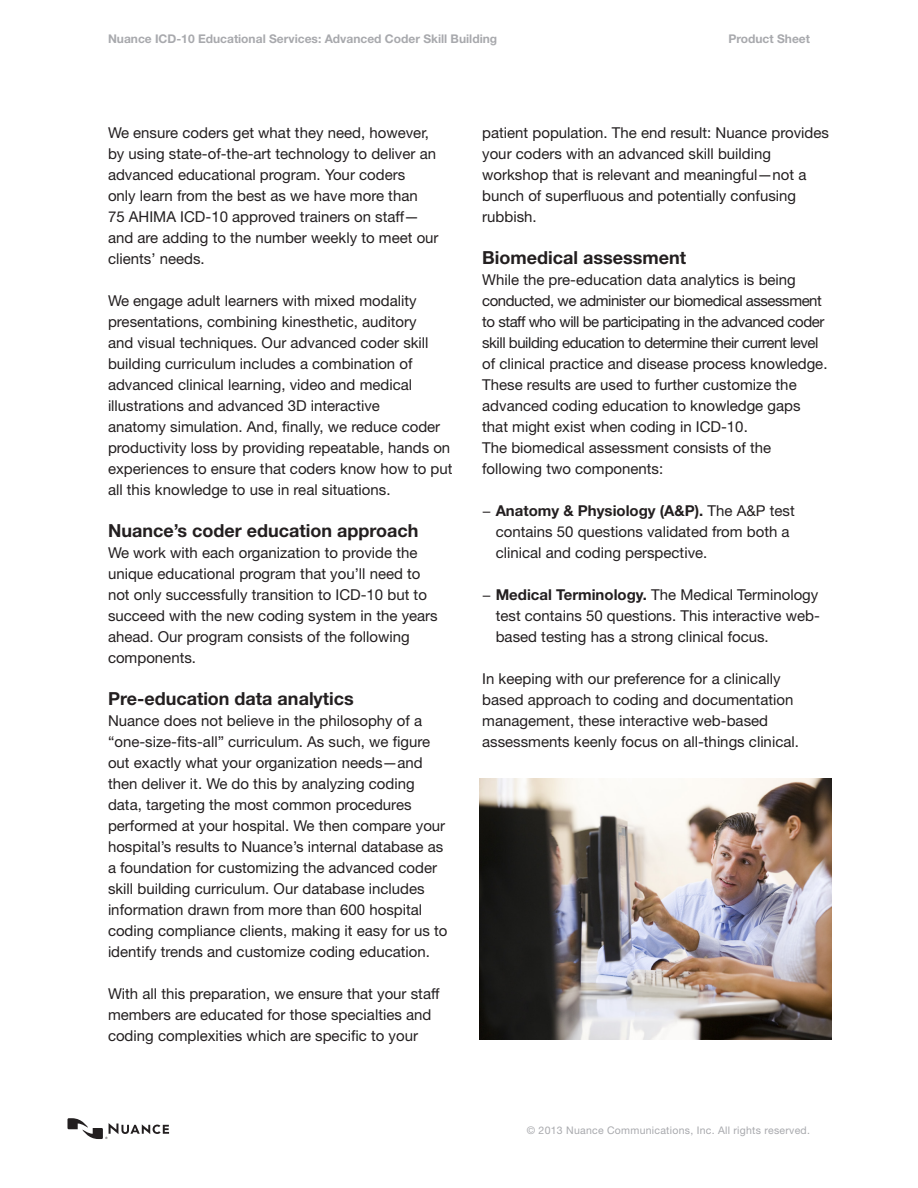
<style>
.page{position:relative;width:918px;height:1188px;background:#fff}
.page>*{position:absolute;margin:0;border:0;box-sizing:border-box;transform-origin:0 0}
.Subhead{font:700 18px "Helvetica Neue LT";color:#231f20}
.body_copy_no_spacing{font:15px/21px "Helvetica Neue LT";color:#231f20}
.Subhead-2{font:15px/21px "Helvetica Neue LT";color:#231f20}
.t1{font:700 12px "Helvetica Neue LT";color:#a8a9ad}
.t2{font:10.5px "Helvetica Neue LT";letter-spacing:.025em;color:#a8a9ad}
.s1{font-weight:700}
</style>
<div class="page">
<svg style="left:68px;top:1118px;width:101px;height:21px"></svg>
<img style="left:479px;top:778px;width:353px;height:262px">
<p class="t1" style="left:108px;top:31px;width:391px">Nuance ICD-10 Educational Services: Advanced Coder Skill Building</p>
<p class="t1" style="left:728px;top:31px;width:83px">Product Sheet</p>
<p class="body_copy_no_spacing" style="left:108px;top:122px;width:332px">We ensure coders get what they need, however, by using state-of-the-art technology to deliver an advanced educational program. Your coders<br>only learn from the best as we have more than<br>75 AHIMA ICD-10 approved trainers on staff— and are adding to the number weekly to meet our clients’ needs.</p>
<p class="body_copy_no_spacing" style="left:108px;top:290px;width:346px">We engage adult learners with mixed modality presentations, combining kinesthetic, auditory<br>and visual techniques. Our advanced coder skill building curriculum includes a combination of advanced clinical learning, video and medical illustrations and advanced 3D interactive<br>anatomy simulation. And, finally, we reduce coder productivity loss by providing repeatable, hands on experiences to ensure that coders know how to put all this knowledge to use in real situations.</p>
<p class="Subhead" style="left:108px;top:519px;width:312px">Nuance’s coder education approach</p>
<p class="body_copy_no_spacing" style="left:108px;top:542px;width:331px">We work with each organization to provide the unique educational program that you’ll need to not only successfully transition to ICD-10 but to succeed with the new coding system in the years ahead. Our program consists of the following components.</p>
<p class="Subhead" style="left:108px;top:687px;width:247px">Pre-education data analytics</p>
<p class="Subhead-2" style="left:108px;top:710px;width:341px">Nuance does not believe in the philosophy of a “one-size-fits-all” curriculum. As such, we figure out exactly what your organization needs—and then deliver it. We do this by analyzing coding data, targeting the most common procedures performed at your hospital. We then compare your hospital’s results to Nuance’s internal database as a foundation for customizing the advanced coder skill building curriculum. Our database includes information drawn from more than 600 hospital coding compliance clients, making it easy for us to identify trends and customize coding education.</p>
<p class="body_copy_no_spacing" style="left:108px;top:983px;width:333px">With all this preparation, we ensure that your staff members are educated for those specialties and coding complexities which are specific to your</p>
<p class="body_copy_no_spacing" style="left:482px;top:122px;width:348px">patient population. The end result: Nuance provides your coders with an advanced skill building workshop that is relevant and meaningful—not a bunch of superfluous and potentially confusing rubbish.</p>
<p class="Subhead" style="left:482px;top:246px;width:205px">Biomedical assessment</p>
<p class="body_copy_no_spacing" style="left:482px;top:269px;width:347px">While the pre-education data analytics is being conducted, we administer our biomedical assessment to staff who will be participating in the advanced coder skill building education to determine their current level of clinical practice and disease process knowledge.<br>These results are used to further customize the advanced coding education to knowledge gaps that might exist when coding in ICD-10.</p>
<p class="body_copy_no_spacing" style="left:482px;top:437px;width:290px">The biomedical assessment consists of the following two components:</p>
<p class="body_copy_no_spacing" style="left:496px;top:500px;width:301px;text-indent:-14px">− <span class="s1">Anatomy &amp; Physiology (A&amp;P).</span> The A&amp;P test contains 50 questions validated from both a clinical and coding perspective.</p>
<p class="body_copy_no_spacing" style="left:496px;top:584px;width:326px;text-align:justify;text-indent:-14px">− <span class="s1">Medical Terminology.</span> The Medical Terminology test contains 50 questions. This interactive web&shy;based testing has a strong clinical focus.</p>
<p class="body_copy_no_spacing" style="left:482px;top:668px;width:318px">In keeping with our preference for a clinically based approach to coding and documentation management, these interactive web-based assessments keenly focus on all-things clinical.</p>
<p class="t2" style="left:527px;top:1124px;width:285px">© 2013 Nuance Communications, Inc. All rights reserved.</p>
</div>
